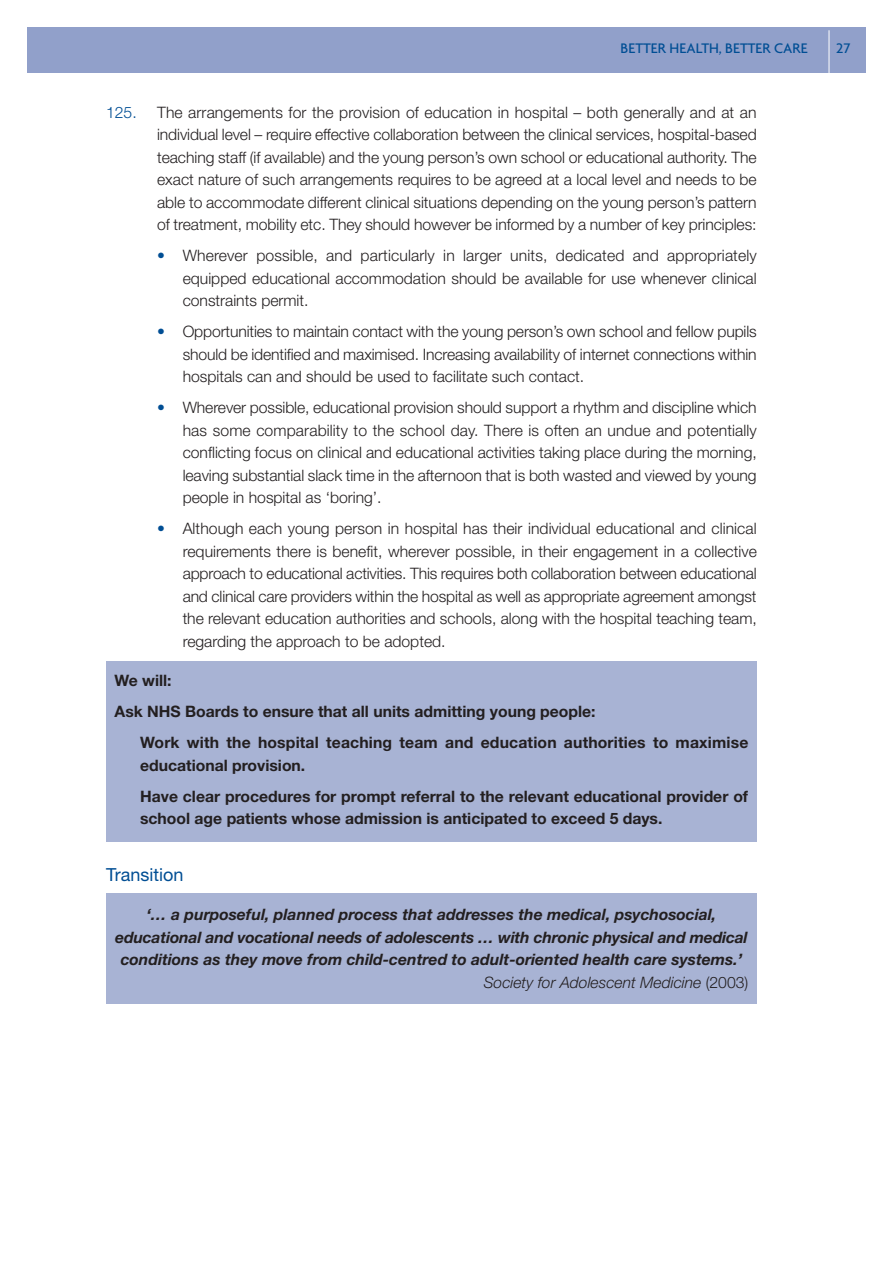
<style>
.page{position:relative;width:893px;height:1263px;background:#fff}
.page>*{position:absolute;margin:0;border:0;box-sizing:border-box;transform-origin:0 0}
.t1{font:18px "Helvetica Neue";color:#004e94}
.t2{font:300 15.75px/22.5px "Helvetica Neue";color:#231f20;text-align:justify}
.t3{font:700 15.75px/31px "Helvetica Neue";color:#231f20}
.t4{font:italic 700 15.75px "Helvetica Neue";color:#231f20}
.t5{font:italic 300 15.75px "Helvetica Neue";color:#231f20}
.t6{font:300 15.75px "Helvetica Neue";color:#004e94}
.t7{font:500 15px "Agenda";color:#004e94}
.s1{color:#004e94}
.s2{font-style:normal}
</style>
<div class="page">
<div style="left:106px;top:661px;width:651px;height:181px;background:#a8b3d4"></div>
<div style="left:106px;top:893px;width:651px;height:111px;background:#a8b3d4"></div>
<div style="left:27px;top:27px;width:839px;height:45px;background:#91a0ca"></div>
<hr style="left:828px;top:30px;width:1px;height:43px;background:#fff">
<p class="t7" style="left:621px;top:44px;width:189px">BETTER HEALTH, BETTER CARE</p>
<p class="t7" style="left:836px;top:44px;width:16px">27</p>
<p class="t6" style="left:106px;top:106px;width:32px">125.</p>
<p class="t2" style="left:157px;top:102px;width:601px">The arrangements for the provision of education in hospital – both generally and at an individual level – require effective collaboration between the clinical services, hospital-based teaching staff (if available) and the young person’s own school or educational authority. The exact nature of such arrangements requires to be agreed at a local level and needs to be able to accommodate different clinical situations depending on the young person’s pattern of treatment, mobility etc. They should however be informed by a number of key principles:</p>
<p class="t2" style="left:183px;top:246px;width:576px;text-indent:-26px"><span class="s1">•</span> Wherever possible, and particularly in larger units, dedicated and appropriately equipped educational accommodation should be available for use whenever clinical constraints permit.</p>
<p class="t2" style="left:183px;top:322px;width:575px;text-indent:-26px"><span class="s1">•</span> Opportunities to maintain contact with the young person’s own school and fellow pupils should be identified and maximised. Increasing availability of internet connections within hospitals can and should be used to facilitate such contact.</p>
<p class="t2" style="left:183px;top:398px;width:576px;text-indent:-26px"><span class="s1">•</span> Wherever possible, educational provision should support a rhythm and discipline which has some comparability to the school day. There is often an undue and potentially conflicting focus on clinical and educational activities taking place during the morning, leaving substantial slack time in the afternoon that is both wasted and viewed by young people in hospital as ‘boring’.</p>
<p class="t2" style="left:183px;top:519px;width:576px;text-indent:-26px"><span class="s1">•</span> Although each young person in hospital has their individual educational and clinical requirements there is benefit, wherever possible, in their engagement in a collective approach to educational activities. This requires both collaboration between educational and clinical care providers within the hospital as well as appropriate agreement amongst the relevant education authorities and schools, along with the hospital teaching team, regarding the approach to be adopted.</p>
<p class="t3" style="left:115px;top:667px;width:59px">We will:</p>
<p class="t3" style="left:115px;top:698px;width:482px">Ask NHS Boards to ensure that all units admitting young people:</p>
<p class="t3" style="left:140px;top:729px;width:610px">Work with the hospital teaching team and education authorities to maximise</p>
<p class="t3" style="left:140px;top:751px;width:609px">educational provision.<br>Have clear procedures for prompt referral to the relevant educational provider of</p>
<p class="t3" style="left:140px;top:805px;width:524px">school age patients whose admission is anticipated to exceed 5 days.</p>
<p class="t1" style="left:106px;top:868px;width:79px">Transition</p>
<p class="t4" style="left:147px;top:909px;width:571px">‘… a purposeful, planned process that addresses the medical, psychosocial,</p>
<p class="t4" style="left:115px;top:931px;width:634px">educational and vocational needs of adolescents … with chronic physical and medical</p>
<p class="t4" style="left:121px;top:954px;width:623px">conditions as they move from child-centred to adult-oriented health care systems.’</p>
<p class="t5" style="left:484px;top:976px;width:266px">Society for Adolescent Medicine <span class="s2">(2003)</span></p>
</div>
